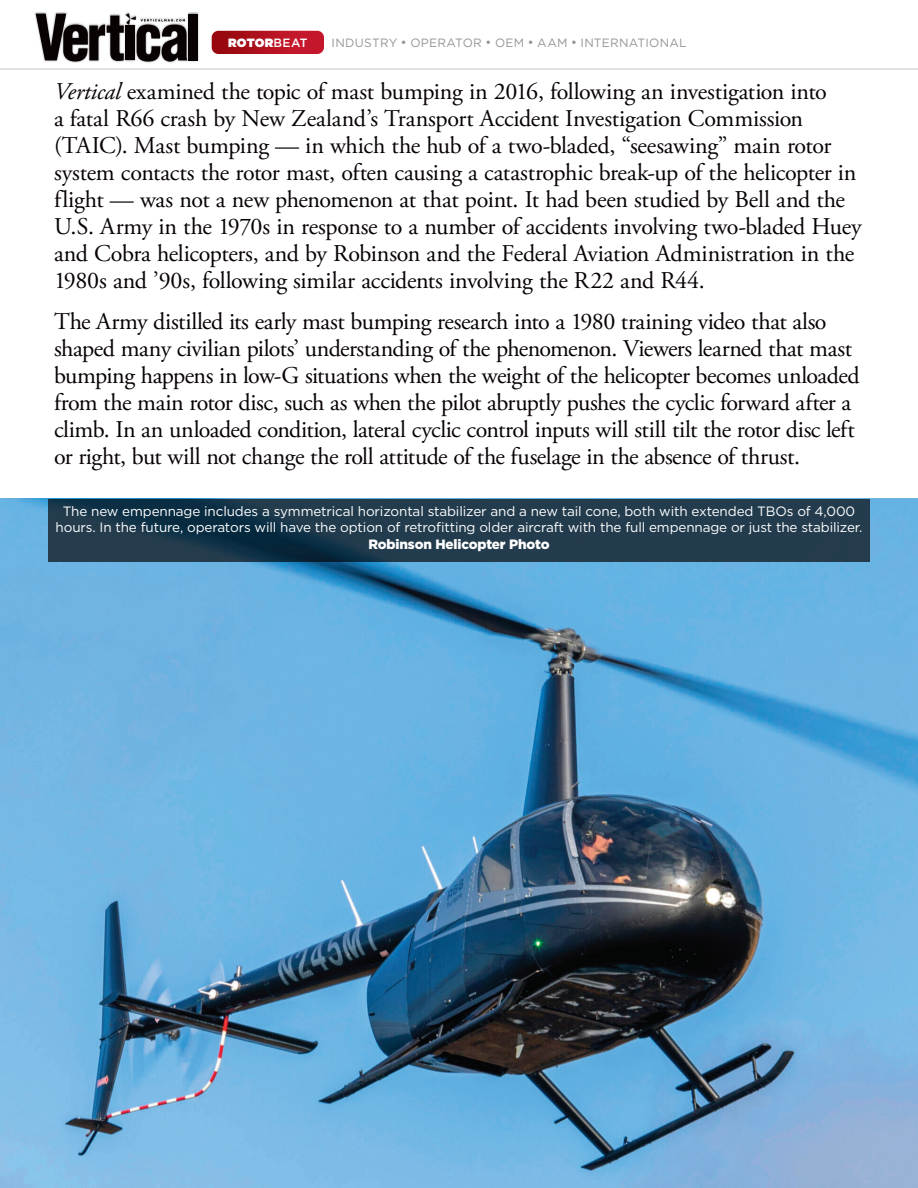
<style>
.page{position:relative;width:918px;height:1188px;background:#fff}
.page>*{position:absolute;margin:0;border:0;box-sizing:border-box;transform-origin:0 0}
.t1{font:24px/27px "Adobe Garamond Pro";letter-spacing:-.015em;color:#080302}
.t2{font:13.5px/16.2px "Gotham HTF";letter-spacing:-.01em;color:#fff;text-align:center}
.t3{font:900 13.5px "Gotham HTF";letter-spacing:-.01em;color:#fff}
.t4{font:12px "Gotham HTF";letter-spacing:.02em;color:#939598}
.t5{font:900 12px "Gotham HTF";letter-spacing:.01em;color:#fff}
.s1{font-weight:500}
.s2{font-family:"Lemon Milklight"}
.s3{font-style:italic}
</style>
<div class="page">
<img style="left:0;top:499px;width:918px;height:689px">
<svg style="left:48px;top:500px;width:822px;height:62px;background:#1e394a"></svg>
<hr style="left:0;top:69px;width:918px;height:1px;background:#c7c8ca">
<svg style="left:212px;top:31px;width:112px;height:23px;background:#b21422"></svg>
<div style="left:34px;top:12px;width:166px;height:52px;background:#231f20;opacity:.45"></div>
<div style="left:189px;top:14px;width:9px;height:46px;background:#080302"></div>
<svg style="left:36px;top:13px;width:151px;height:49px"></svg>
<p class="t5" style="left:228px;top:36px;width:81px">ROTOR<span class="s1">BEAT</span></p>
<p class="t4" style="left:332px;top:36px;width:356px">INDUSTRY <span class="s2">[</span> OPERATOR <span class="s2">[</span> OEM <span class="s2">[</span> AAM <span class="s2">[</span> INTERNATIONAL</p>
<p class="t1" style="left:54px;top:79px;width:809px"><span class="s3">Vertical</span> examined the topic of mast bumping in 2016, following an investigation into<br>a fatal R66 crash by New Zealand’s Transport Accident Investigation Commission (TAIC). Mast bumping — in which the hub of a two-bladed, “seesawing” main rotor system contacts the rotor mast, often causing a catastrophic break-up of the helicopter in flight — was not a new phenomenon at that point. It had been studied by Bell and the U.S. Army in the 1970s in response to a number of accidents involving two-bladed Huey and Cobra helicopters, and by Robinson and the Federal Aviation Administration in the 1980s and ’90s, following similar accidents involving the R22 and R44.</p>
<p class="t1" style="left:54px;top:309px;width:807px">The Army distilled its early mast bumping research into a 1980 training video that also shaped many civilian pilots’ understanding of the phenomenon. Viewers learned that mast bumping happens in low-G situations when the weight of the helicopter becomes unloaded from the main rotor disc, such as when the pilot abruptly pushes the cyclic forward after a climb. In an unloaded condition, lateral cyclic control inputs will still tilt the rotor disc left or right, but will not change the roll attitude of the fuselage in the absence of thrust.</p>
<p class="t2" style="left:56px;top:503px;width:808px">The new empennage includes a symmetrical horizontal stabilizer and a new tail cone, both with extended TBOs of 4,000 hours. In the future, operators will have the option of retrofitting older aircraft with the full empennage or just the stabilizer.</p>
<p class="t3" style="left:368px;top:536px;width:183px">Robinson Helicopter Photo</p>
</div>
